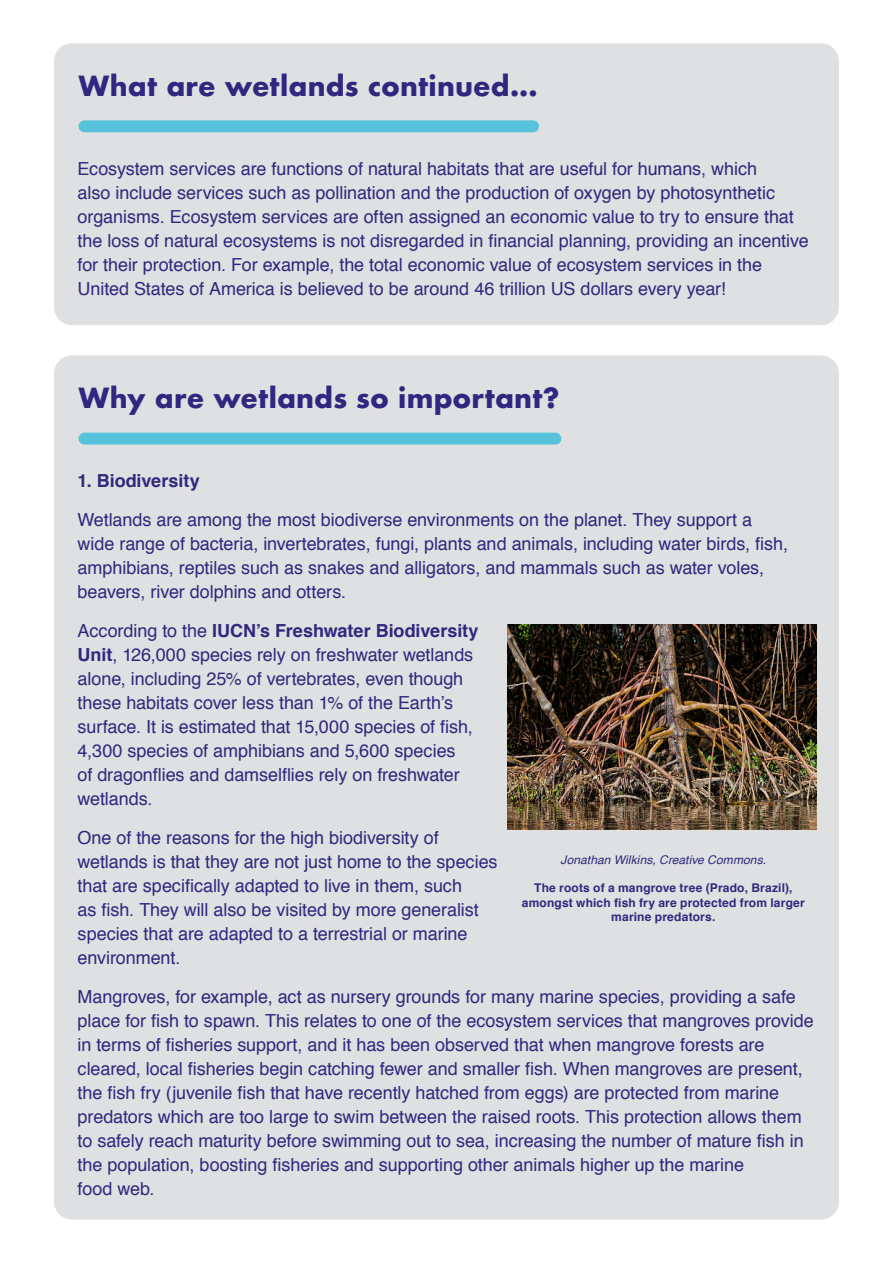
<style>
.page{position:relative;width:893px;height:1263px;background:#fff}
.page>*{position:absolute;margin:0;border:0;box-sizing:border-box;transform-origin:0 0}
.t1{font:700 27px "Futura";letter-spacing:.005em;color:#302780}
.t2{font:18px/24px "Helvetica";letter-spacing:-.005em;color:#30277f}
.t3{font:700 18px "Helvetica";letter-spacing:-.005em;color:#30277f}
.t4{font:700 12px/14.4px "Helvetica";letter-spacing:.015em;color:#30277f;text-align:center}
.t5{font:italic 12px "Helvetica";letter-spacing:.01em;color:#30277f}
.s1{font-weight:700}
</style>
<div class="page">
<div style="left:54px;top:43px;width:785px;height:282px;background:#dfe0e1;border-radius:18px"></div>
<div style="left:54px;top:355px;width:785px;height:864px;background:#dfe0e1;border-radius:18px"></div>
<div style="left:79px;top:120px;width:460px;height:12px;background:#57c2dc;border-radius:6px"></div>
<div style="left:79px;top:433px;width:482px;height:12px;background:#57c2dc;border-radius:6px"></div>
<img style="left:507px;top:624px;width:310px;height:206px">
<h1 class="t1" style="left:79px;top:66px;width:461px">What are wetlands continued...</h1>
<p class="t2" style="left:78px;top:157px;width:733px">Ecosystem services are functions of natural habitats that are useful for humans, which<br>also include services such as pollination and the production of oxygen by photosynthetic organisms. Ecosystem services are often assigned an economic value to try to ensure that the loss of natural ecosystems is not disregarded in financial planning, providing an incentive for their protection. For example, the total economic value of ecosystem services in the United States of America is believed to be around 46 trillion US dollars every year!</p>
<h1 class="t1" style="left:79px;top:378px;width:482px">Why are wetlands so important?</h1>
<p class="t3" style="left:78px;top:467px;width:124px">1. Biodiversity</p>
<p class="t2" style="left:78px;top:509px;width:712px">Wetlands are among the most biodiverse environments on the planet. They support a wide range of bacteria, invertebrates, fungi, plants and animals, including water birds, fish, amphibians, reptiles such as snakes and alligators, and mammals such as water voles, beavers, river dolphins and otters.</p>
<p class="t2" style="left:78px;top:620px;width:402px">According to the <span class="s1">IUCN’s Freshwater Biodiversity Unit</span>, 126,000 species rely on freshwater wetlands alone, including 25% of vertebrates, even though these habitats cover less than 1% of the Earth’s surface. It is estimated that 15,000 species of fish, 4,300 species of amphibians and 5,600 species<br>of dragonflies and damselflies rely on freshwater wetlands.</p>
<p class="t2" style="left:78px;top:827px;width:421px">One of the reasons for the high biodiversity of wetlands is that they are not just home to the species that are specifically adapted to live in them, such<br>as fish. They will also be visited by more generalist species that are adapted to a terrestrial or marine environment.</p>
<p class="t2" style="left:78px;top:986px;width:738px">Mangroves, for example, act as nursery grounds for many marine species, providing a safe place for fish to spawn. This relates to one of the ecosystem services that mangroves provide in terms of fisheries support, and it has been observed that when mangrove forests are cleared, local fisheries begin catching fewer and smaller fish. When mangroves are present, the fish fry (juvenile fish that have recently hatched from eggs) are protected from marine predators which are too large to swim between the raised roots. This protection allows them to safely reach maturity before swimming out to sea, increasing the number of mature fish in the population, boosting fisheries and supporting other animals higher up the marine<br>food web.</p>
<p class="t5" style="left:561px;top:850px;width:207px">Jonathan Wilkins, Creative Commons.</p>
<p class="t4" style="left:522px;top:881px;width:285px">The roots of a mangrove tree (Prado, Brazil), amongst which fish fry are protected from larger marine predators.</p>
</div>
